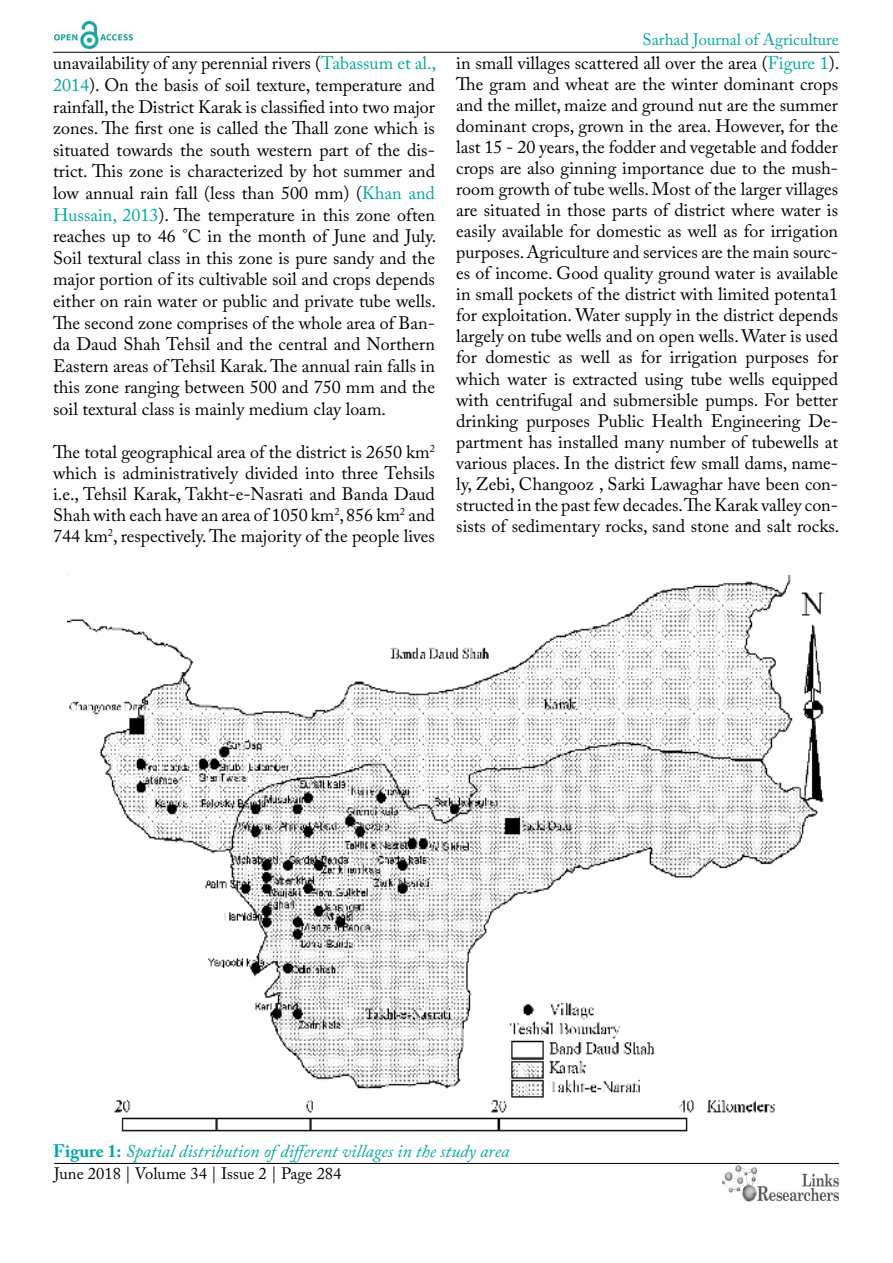
<style>
.page{position:relative;width:893px;height:1263px;background:#fff}
.page>*{position:absolute;margin:0;border:0;box-sizing:border-box;transform-origin:0 0}
.t1{font:18px/21px "Adobe Caslon Pro";color:#000;text-align:justify}
.t2{font:italic 18px "Adobe Caslon Pro";color:#00a79e}
.t3{font:16.5px "Adobe Caslon Pro";color:#000}
.t4{font:16.5px "Adobe Caslon Pro";color:#00a79e}
.s1{color:#00a79e}
.s2{font-weight:700;font-style:normal}
</style>
<div class="page">
<hr style="left:53px;top:52px;width:786px;height:1px;background:#000">
<hr style="left:54px;top:1163px;width:785px;height:1px;background:#000">
<img style="left:722px;top:1166px;width:117px;height:36px">
<img style="left:54px;top:22px;width:78px;height:27px">
<img style="left:68px;top:576px;width:757px;height:556px">
<p class="t1" style="left:53px;top:52px;width:385px;line-height:21.6px">unavailability of any perennial rivers (<span class="s1">Tabassum et al., 2014</span>). On the basis of soil texture, temperature and rainfall, the District Karak is classified into two major zones. The first one is called the Thall zone which is situated towards the south western part of the dis&shy;trict. This zone is characterized by hot summer and low annual rain fall (less than 500 mm) (<span class="s1">Khan and Hussain, 2013</span>). The temperature in this zone often reaches up to 46 °C in the month of June and July.<br>Soil textural class in this zone is pure sandy and the major portion of its cultivable soil and crops depends either on rain water or public and private tube wells.<br>The second zone comprises of the whole area of Ban&shy;da Daud Shah Tehsil and the central and Northern Eastern areas of Tehsil Karak. The annual rain falls in this zone ranging between 500 and 750 mm and the soil textural class is mainly medium clay loam.</p>
<p class="t1" style="left:53px;top:441px;width:383px">The total geographical area of the district is 2650 km<sup>2 </sup>which is administratively divided into three Tehsils i.e., Tehsil Karak, Takht-e-Nasrati and Banda Daud Shah with each have an area of 1050 km<sup>2</sup>, 856 km<sup>2</sup> and 744 km<sup>2</sup>, respectively. The majority of the people lives</p>
<p class="t4" style="left:643px;top:30px;width:198px">Sarhad Journal of Agriculture</p>
<p class="t1" style="left:456px;top:53px;width:385px">in small villages scattered all over the area (<span class="s1">Figure 1</span>).<br>The gram and wheat are the winter dominant crops and the millet, maize and ground nut are the summer dominant crops, grown in the area. However, for the last 15 - 20 years, the fodder and vegetable and fodder crops are also ginning importance due to the mush&shy;room growth of tube wells. Most of the larger villages are situated in those parts of district where water is easily available for domestic as well as for irrigation purposes. Agriculture and services are the main sourc&shy;es of income. Good quality ground water is available in small pockets of the district with limited potenta1 for exploitation. Water supply in the district depends largely on tube wells and on open wells. Water is used for domestic as well as for irrigation purposes for which water is extracted using tube wells equipped with centrifugal and submersible pumps. For better drinking purposes Public Health Engineering De&shy;partment has installed many number of tubewells at various places. In the district few small dams, name&shy;ly, Zebi, Changooz , Sarki Lawaghar have been con&shy;structed in the past few decades. The Karak valley con&shy;sists of sedimentary rocks, sand stone and salt rocks.</p>
<p class="t2" style="left:53px;top:1141px;width:458px"><span class="s2">Figure 1:</span> Spatial distribution of different villages in the study area</p>
<p class="t3" style="left:54px;top:1164px;width:289px">June 2018 | Volume 34 | Issue 2 | Page 284</p>
</div>
